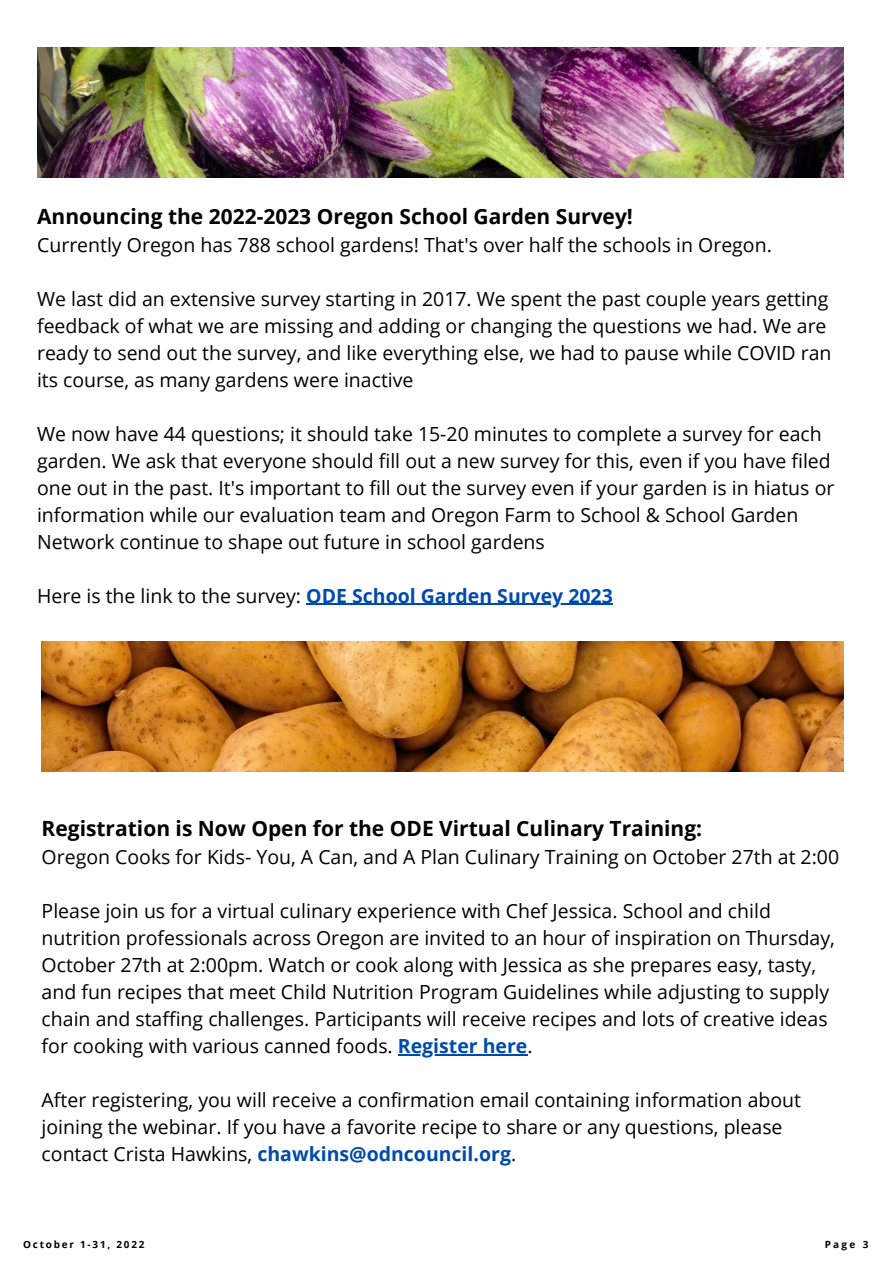
<style>
.page{position:relative;width:893px;height:1264px;background:#fff}
.page>*{position:absolute;margin:0;border:0;box-sizing:border-box;transform-origin:0 0}
.H9{font:700 21px "Open Sans";color:#000}
.H8{font:700 21px "Open Sans";color:#000}
.t1{font:19.5px/27px "Open Sans";color:#000}
.H10{font:700 9.9px "Open Sans";letter-spacing:.18em;color:#000}
.s1{font-weight:700;color:#004aad}
</style>
<div class="page">
<hr style="left:398px;top:1054px;width:129px;height:1px;background:#004aad">
<hr style="left:306px;top:603px;width:307px;height:2px;background:#004aad">
<img style="left:37px;top:47px;width:806px;height:131px">
<img style="left:42px;top:641px;width:801px;height:130px">
<p class="H8" style="left:37px;top:201px;width:597px">Announcing the 2022-2023 Oregon School Garden Survey!</p>
<p class="t1" style="left:37px;top:231px;width:736px">Currently Oregon has 788 school gardens! That's over half the schools in Oregon.</p>
<p class="t1" style="left:37px;top:285px;width:796px">We last did an extensive survey starting in 2017. We spent the past couple years getting feedback of what we are missing and adding or changing the questions we had. We are ready to send out the survey, and like everything else, we had to pause while COVID ran its course, as many gardens were inactive</p>
<p class="t1" style="left:37px;top:419px;width:798px">We now have 44 questions; it should take 15-20 minutes to complete a survey for each garden. We ask that everyone should fill out a new survey for this, even if you have filed one out in the past. It's important to fill out the survey even if your garden is in hiatus or information while our evaluation team and Oregon Farm to School &amp; School Garden Network continue to shape out future in school gardens</p>
<p class="t1" style="left:37px;top:581px;width:577px">Here is the link to the survey: <span class="s1">ODE School Garden Survey 2023</span></p>
<p class="H9" style="left:42px;top:813px;width:662px">Registration is Now Open for the ODE Virtual Culinary Training:</p>
<p class="t1" style="left:42px;top:843px;width:799px">Oregon Cooks for Kids- You, A Can, and A Plan Culinary Training on October 27th at 2:00</p>
<p class="t1" style="left:42px;top:897px;width:794px">Please join us for a virtual culinary experience with Chef Jessica. School and child nutrition professionals across Oregon are invited to an hour of inspiration on Thursday, October 27th at 2:00pm. Watch or cook along with Jessica as she prepares easy, tasty, and fun recipes that meet Child Nutrition Program Guidelines while adjusting to supply chain and staffing challenges. Participants will receive recipes and lots of creative ideas for cooking with various canned foods. <span class="s1">Register here</span>.</p>
<p class="t1" style="left:42px;top:1085px;width:760px">After registering, you will receive a confirmation email containing information about joining the webinar. If you have a favorite recipe to share or any questions, please contact Crista Hawkins, <span class="s1">chawkins@odncouncil.org</span>.</p>
<p class="H10" style="left:23px;top:1236px;width:123px">October 1-31, 2022</p>
<p class="H10" style="left:824px;top:1236px;width:45px">Page 3</p>
</div>
